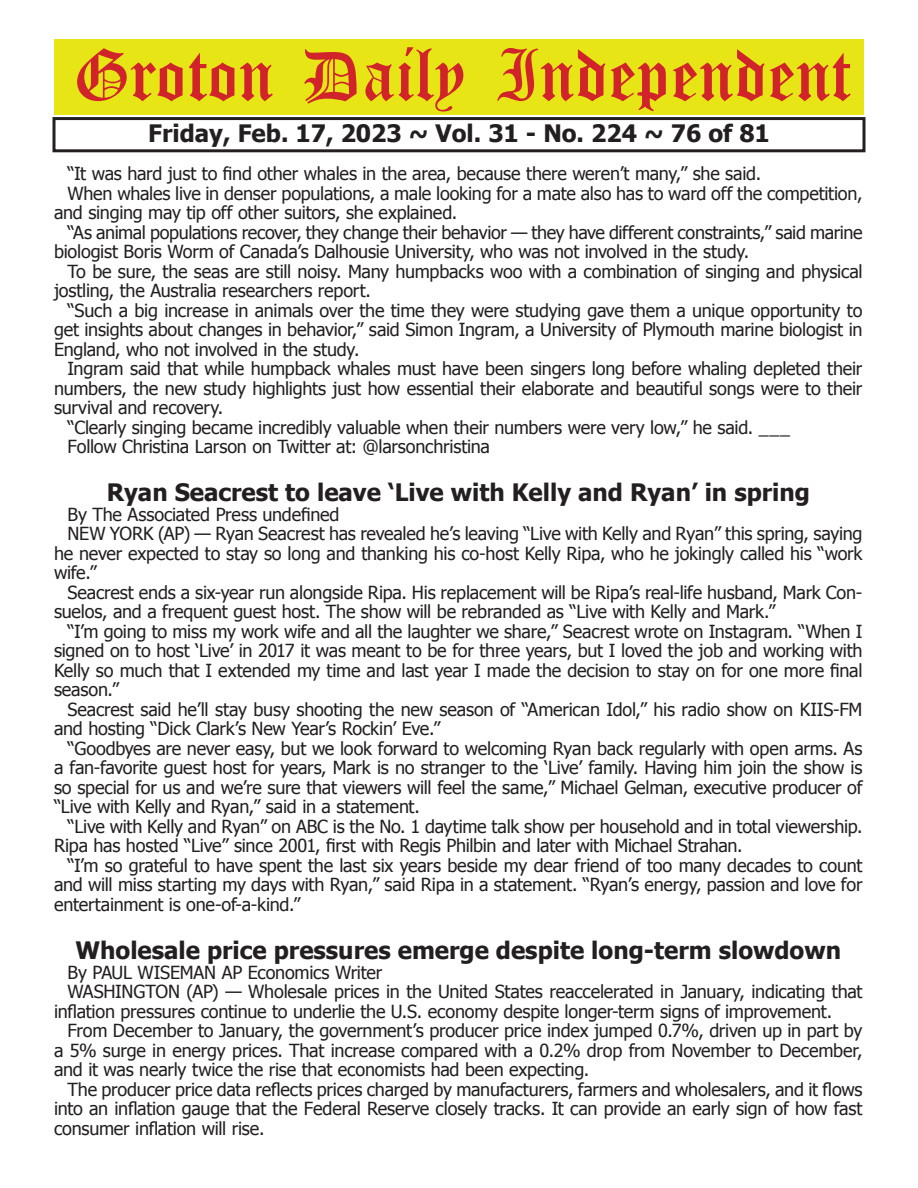
<style>
.page{position:relative;width:918px;height:1188px;background:#fff}
.page>*{position:absolute;margin:0;border:0;box-sizing:border-box;transform-origin:0 0}
.t1{font:54px "Old English Five";color:#d1232a}
.t2{font:700 24px "Tahoma";color:#231f20}
.t3{font:18px "Tahoma";letter-spacing:-.015em;color:#231f20}
</style>
<div class="page">
<div style="left:52px;top:117px;width:814px;height:35px;border:3px solid #231f20"></div>
<div style="left:54px;top:40px;width:810px;height:75px;background:#e7e515"></div>
<h1 class="t1" style="left:73px;top:50px;width:779px">Groton Daily Independent</h1>
<h2 class="t2" style="left:148px;top:116px;width:623px">Friday, Feb. 17, 2023 ~ Vol. 31 - No. 224 ~ 76 of 81</h2>
<p class="t3" style="left:68px;top:161px;width:695px">“It was hard just to find other whales in the area, because there weren’t many,” she said.</p>
<p class="t3" style="left:68px;top:181px;width:796px">When whales live in denser populations, a male looking for a mate also has to ward off the competition,</p>
<p class="t3" style="left:54px;top:200px;width:405px">and singing may tip off other suitors, she explained.</p>
<p class="t3" style="left:68px;top:220px;width:797px">“As animal populations recover, they change their behavior — they have different constraints,” said marine</p>
<p class="t3" style="left:54px;top:239px;width:697px">biologist Boris Worm of Canada’s Dalhousie University, who was not involved in the study.</p>
<p class="t3" style="left:68px;top:259px;width:797px">To be sure, the seas are still noisy. Many humpbacks woo with a combination of singing and physical</p>
<p class="t3" style="left:54px;top:278px;width:318px">jostling, the Australia researchers report.</p>
<p class="t3" style="left:68px;top:298px;width:796px">“Such a big increase in animals over the time they were studying gave them a unique opportunity to</p>
<p class="t3" style="left:54px;top:317px;width:810px">get insights about changes in behavior,” said Simon Ingram, a University of Plymouth marine biologist in</p>
<p class="t3" style="left:54px;top:337px;width:307px">England, who not involved in the study.</p>
<p class="t3" style="left:68px;top:356px;width:796px">Ingram said that while humpback whales must have been singers long before whaling depleted their</p>
<p class="t3" style="left:54px;top:376px;width:810px">numbers, the new study highlights just how essential their elaborate and beautiful songs were to their</p>
<p class="t3" style="left:54px;top:395px;width:171px">survival and recovery.</p>
<p class="t3" style="left:68px;top:415px;width:724px">“Clearly singing became incredibly valuable when their numbers were very low,” he said. ___</p>
<p class="t3" style="left:68px;top:434px;width:424px">Follow Christina Larson on Twitter at: @larsonchristina</p>
<h2 class="t2" style="left:107px;top:476px;width:705px">Ryan Seacrest to leave ‘Live with Kelly and Ryan’ in spring</h2>
<p class="t3" style="left:68px;top:502px;width:274px">By The Associated Press undefined</p>
<p class="t3" style="left:68px;top:522px;width:797px">NEW YORK (AP) — Ryan Seacrest has revealed he’s leaving “Live with Kelly and Ryan” this spring, saying</p>
<p class="t3" style="left:54px;top:541px;width:810px">he never expected to stay so long and thanking his co-host Kelly Ripa, who he jokingly called his “work</p>
<p class="t3" style="left:54px;top:561px;width:44px">wife.”</p>
<p class="t3" style="left:68px;top:580px;width:796px">Seacrest ends a six-year run alongside Ripa. His replacement will be Ripa’s real-life husband, Mark Con-</p>
<p class="t3" style="left:54px;top:600px;width:723px">suelos, and a frequent guest host. The show will be rebranded as “Live with Kelly and Mark.”</p>
<p class="t3" style="left:68px;top:619px;width:797px">“I’m going to miss my work wife and all the laughter we share,” Seacrest wrote on Instagram. “When I</p>
<p class="t3" style="left:54px;top:639px;width:810px">signed on to host ‘Live’ in 2017 it was meant to be for three years, but I loved the job and working with</p>
<p class="t3" style="left:54px;top:658px;width:810px">Kelly so much that I extended my time and last year I made the decision to stay on for one more final</p>
<p class="t3" style="left:54px;top:678px;width:66px">season.”</p>
<p class="t3" style="left:68px;top:697px;width:797px">Seacrest said he’ll stay busy shooting the new season of “American Idol,” his radio show on KIIS-FM</p>
<p class="t3" style="left:54px;top:717px;width:388px">and hosting “Dick Clark’s New Year’s Rockin’ Eve.”</p>
<p class="t3" style="left:68px;top:736px;width:797px">“Goodbyes are never easy, but we look forward to welcoming Ryan back regularly with open arms. As</p>
<p class="t3" style="left:54px;top:756px;width:810px">a fan-favorite guest host for years, Mark is no stranger to the ‘Live’ family. Having him join the show is</p>
<p class="t3" style="left:54px;top:775px;width:810px">so special for us and we’re sure that viewers will feel the same,” Michael Gelman, executive producer of</p>
<p class="t3" style="left:54px;top:795px;width:367px">“Live with Kelly and Ryan,” said in a statement.</p>
<p class="t3" style="left:68px;top:814px;width:797px">“Live with Kelly and Ryan” on ABC is the No. 1 daytime talk show per household and in total viewership.</p>
<p class="t3" style="left:54px;top:834px;width:690px">Ripa has hosted “Live” since 2001, first with Regis Philbin and later with Michael Strahan.</p>
<p class="t3" style="left:68px;top:853px;width:796px">“I’m so grateful to have spent the last six years beside my dear friend of too many decades to count</p>
<p class="t3" style="left:54px;top:873px;width:810px">and will miss starting my days with Ryan,” said Ripa in a statement. “Ryan’s energy, passion and love for</p>
<p class="t3" style="left:54px;top:892px;width:248px">entertainment is one-of-a-kind.”</p>
<h2 class="t2" style="left:76px;top:934px;width:767px">Wholesale price pressures emerge despite long-term slowdown</h2>
<p class="t3" style="left:68px;top:960px;width:316px">By PAUL WISEMAN AP Economics Writer</p>
<p class="t3" style="left:68px;top:980px;width:797px">WASHINGTON (AP) — Wholesale prices in the United States reaccelerated in January, indicating that</p>
<p class="t3" style="left:54px;top:999px;width:780px">inflation pressures continue to underlie the U.S. economy despite longer-term signs of improvement.</p>
<p class="t3" style="left:68px;top:1019px;width:796px">From December to January, the government’s producer price index jumped 0.7%, driven up in part by</p>
<p class="t3" style="left:54px;top:1038px;width:810px">a 5% surge in energy prices. That increase compared with a 0.2% drop from November to December,</p>
<p class="t3" style="left:54px;top:1058px;width:537px">and it was nearly twice the rise that economists had been expecting.</p>
<p class="t3" style="left:68px;top:1077px;width:796px">The producer price data reflects prices charged by manufacturers, farmers and wholesalers, and it flows</p>
<p class="t3" style="left:54px;top:1097px;width:810px">into an inflation gauge that the Federal Reserve closely tracks. It can provide an early sign of how fast</p>
<p class="t3" style="left:54px;top:1116px;width:212px">consumer inflation will rise.</p>
</div>
